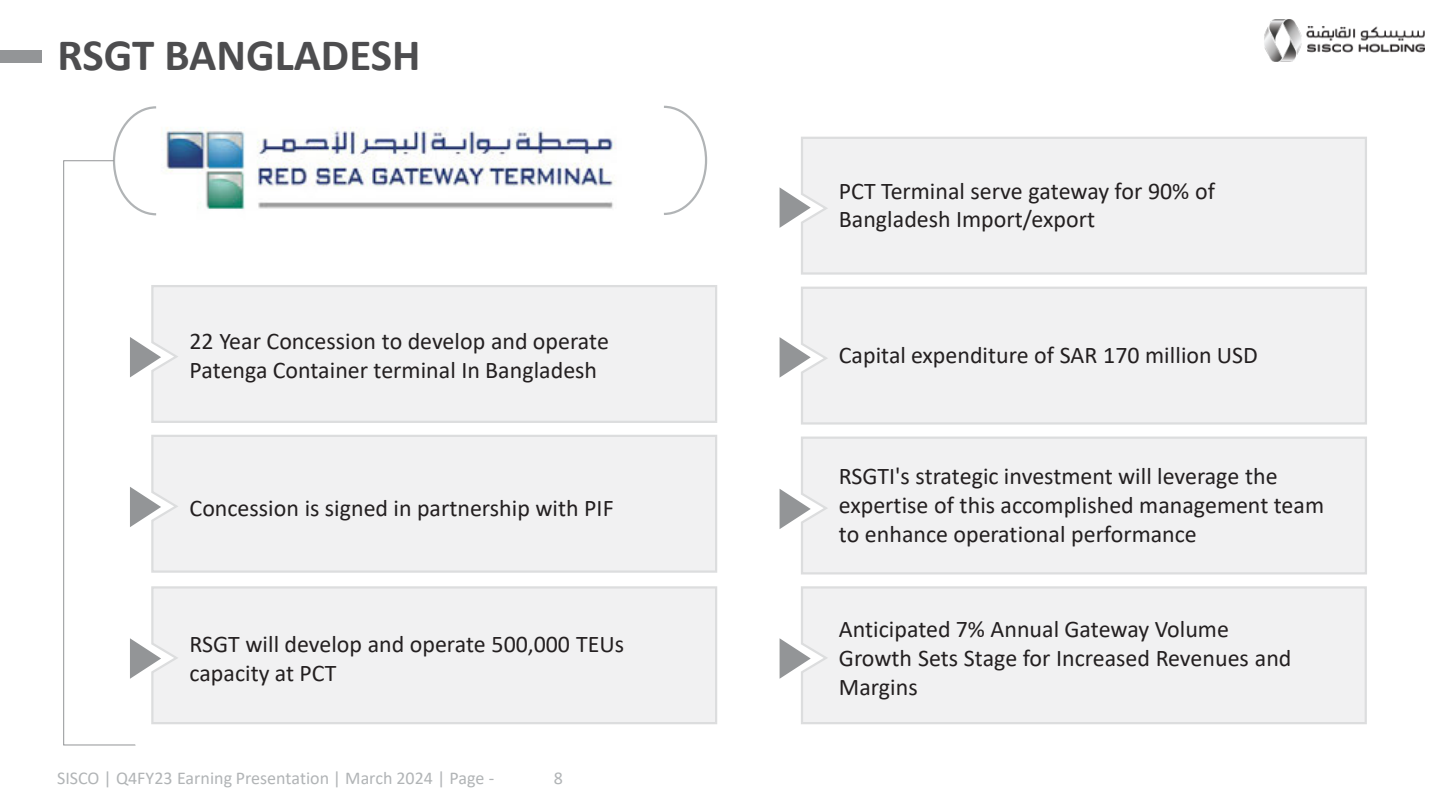
<style>
.page{position:relative;width:1440px;height:810px;background:#fff}
.page>*{position:absolute;margin:0;border:0;box-sizing:border-box;transform-origin:0 0}
.t1{font:700 45px "Calibri";color:#4d4d4f}
.t2{font:24px/28.8px "Calibri";color:#231f20}
.t3{font:18px "Calibri";color:#b1b4b6}
</style>
<div class="page">
<div style="left:0;top:50px;width:41px;height:13px;background:#939597"></div>
<div style="left:801px;top:586px;width:566px;height:138px;background:#f1f1f2"></div>
<svg style="left:780px;top:638px;width:31px;height:41px"></svg>
<div style="left:801px;top:436px;width:566px;height:139px;background:#f1f1f2"></div>
<svg style="left:780px;top:489px;width:31px;height:40px"></svg>
<div style="left:801px;top:286px;width:566px;height:139px;background:#f1f1f2"></div>
<svg style="left:780px;top:337px;width:31px;height:41px"></svg>
<div style="left:801px;top:136px;width:566px;height:139px;background:#f1f1f2"></div>
<svg style="left:780px;top:187px;width:31px;height:41px"></svg>
<div style="left:161px;top:586px;width:556px;height:138px;background:#f1f1f2"></div>
<div style="left:161px;top:435px;width:556px;height:138px;background:#f1f1f2"></div>
<div style="left:161px;top:285px;width:556px;height:138px;background:#f1f1f2"></div>
<img style="left:161px;top:127px;width:455px;height:83px">
<svg style="left:664px;top:105px;width:44px;height:110px"></svg>
<svg style="left:63px;top:106px;width:98px;height:640px"></svg>
<img style="left:1264px;top:19px;width:161px;height:43px">
<h1 class="t1" style="left:57px;top:23px;width:365px">RSGT BANGLADESH</h1>
<p class="t2" style="left:190px;top:326px;width:421px">22 Year Concession to develop and operate<br>Patenga Container terminal In Bangladesh</p>
<p class="t2" style="left:190px;top:494px;width:426px">Concession is signed in partnership with PIF</p>
<p class="t2" style="left:190px;top:629px;width:436px">RSGT will develop and operate 500,000 TEUs capacity at PCT</p>
<p class="t3" style="left:57px;top:766px;width:438px">SISCO | Q4FY23 Earning Presentation | March 2024 | Page -</p>
<p class="t3" style="left:554px;top:766px;width:11px">8</p>
<p class="t2" style="left:839px;top:176px;width:378px">PCT Terminal serve gateway for 90% of<br>Bangladesh Import/export</p>
<p class="t2" style="left:839px;top:340px;width:420px">Capital expenditure of SAR 170 million USD</p>
<p class="t2" style="left:839px;top:461px;width:487px">RSGTI's strategic investment will leverage the expertise of this accomplished management team to enhance operational performance</p>
<p class="t2" style="left:839px;top:614px;width:454px">Anticipated 7% Annual Gateway Volume<br>Growth Sets Stage for Increased Revenues and<br>Margins</p>
</div>
